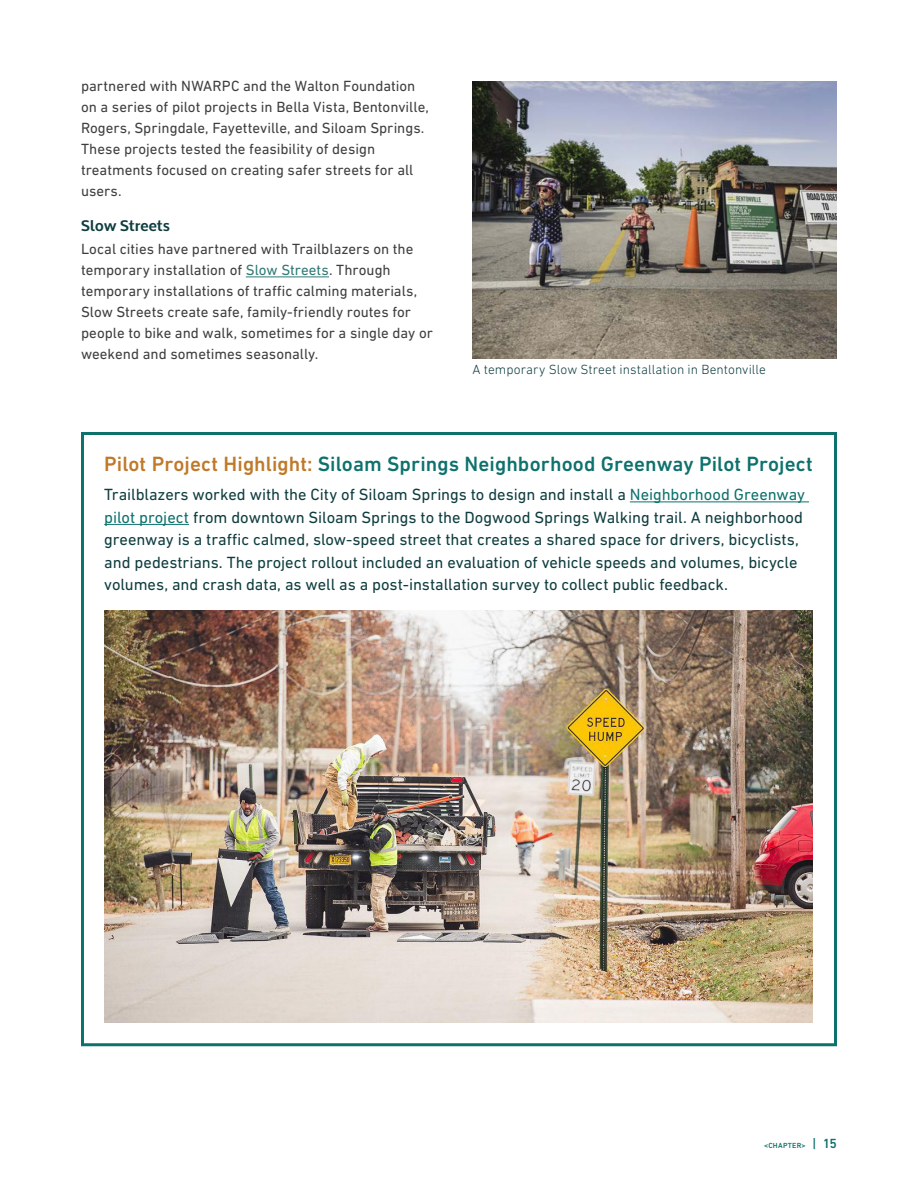
<style>
.page{position:relative;width:918px;height:1188px;background:#fff}
.page>*{position:absolute;margin:0;border:0;box-sizing:border-box;transform-origin:0 0}
.Sidebar_Subhead{font:500 21px "DIN Next LT Pro";letter-spacing:.005em;color:#0d716c}
.Sidebar_body{font:16.5px/22.5px "DIN Next LT Pro";letter-spacing:-.005em;color:#0e3d3f}
.Body_Text{font:15px/21px "DIN Next LT Pro";color:#3e3e3f}
.Heading_4{font:700 15px "Oxygen";letter-spacing:.02em;color:#0e3d3f}
.t1{font:300 13.5px "DIN Next LT Pro";letter-spacing:.005em;color:#0e3d3f}
.t2{font:500 7.5px "DIN Next LT Pro";letter-spacing:.035em;color:#0d716c}
.s1{color:#2f7a76}
.s2{color:#bf7929}
.s3{color:#0d716c}
.s4{font-size:13.5px}
</style>
<div class="page">
<hr style="left:246px;top:277px;width:83px;height:1px;background:#2f7a76">
<img style="left:472px;top:81px;width:365px;height:278px">
<hr style="left:630px;top:501px;width:179px;height:1px;background:#0d716c">
<hr style="left:104px;top:524px;width:85px;height:1px;background:#0d716c">
<img style="left:104px;top:610px;width:709px;height:412px">
<div style="left:81px;top:432px;width:756px;height:614px;border:3px solid #0d716c"></div>
<p class="Body_Text" style="left:81px;top:75px;width:349px">partnered with NWARPC and the Walton Foundation on a series of pilot projects in Bella Vista, Bentonville, Rogers, Springdale, Fayetteville, and Siloam Springs.<br>These projects tested the feasibility of design treatments focused on creating safer streets for all users.</p>
<p class="Heading_4" style="left:81px;top:216px;width:90px">Slow Streets</p>
<p class="Body_Text" style="left:81px;top:239px;width:353px">Local cities have partnered with Trailblazers on the temporary installation of <span class="s1">Slow Streets</span>. Through temporary installations of traffic calming materials, Slow Streets create safe, family-friendly routes for people to bike and walk, sometimes for a single day or weekend and sometimes seasonally.</p>
<p class="t1" style="left:472px;top:362px;width:295px">A temporary Slow Street installation in Bentonville</p>
<p class="Sidebar_Subhead" style="left:104px;top:452px;width:710px"><span class="s2">Pilot Project Highlight:</span> Siloam Springs Neighborhood Greenway Pilot Project</p>
<p class="Sidebar_body" style="left:104px;top:483px;width:702px">Trailblazers worked with the City of Siloam Springs to design and install a <span class="s3">Neighborhood Greenway pilot project</span> from downtown Siloam Springs to the Dogwood Springs Walking trail. A neighborhood greenway is a traffic calmed, slow-speed street that creates a shared space for drivers, bicyclists, and pedestrians. The project rollout included an evaluation of vehicle speeds and volumes, bicycle volumes, and crash data, as well as a post-installation survey to collect public feedback.</p>
<p class="t2" style="left:764px;top:1141px;width:74px">&lt;CHAPTER&gt; <span class="s4">| 15</span></p>
</div>
